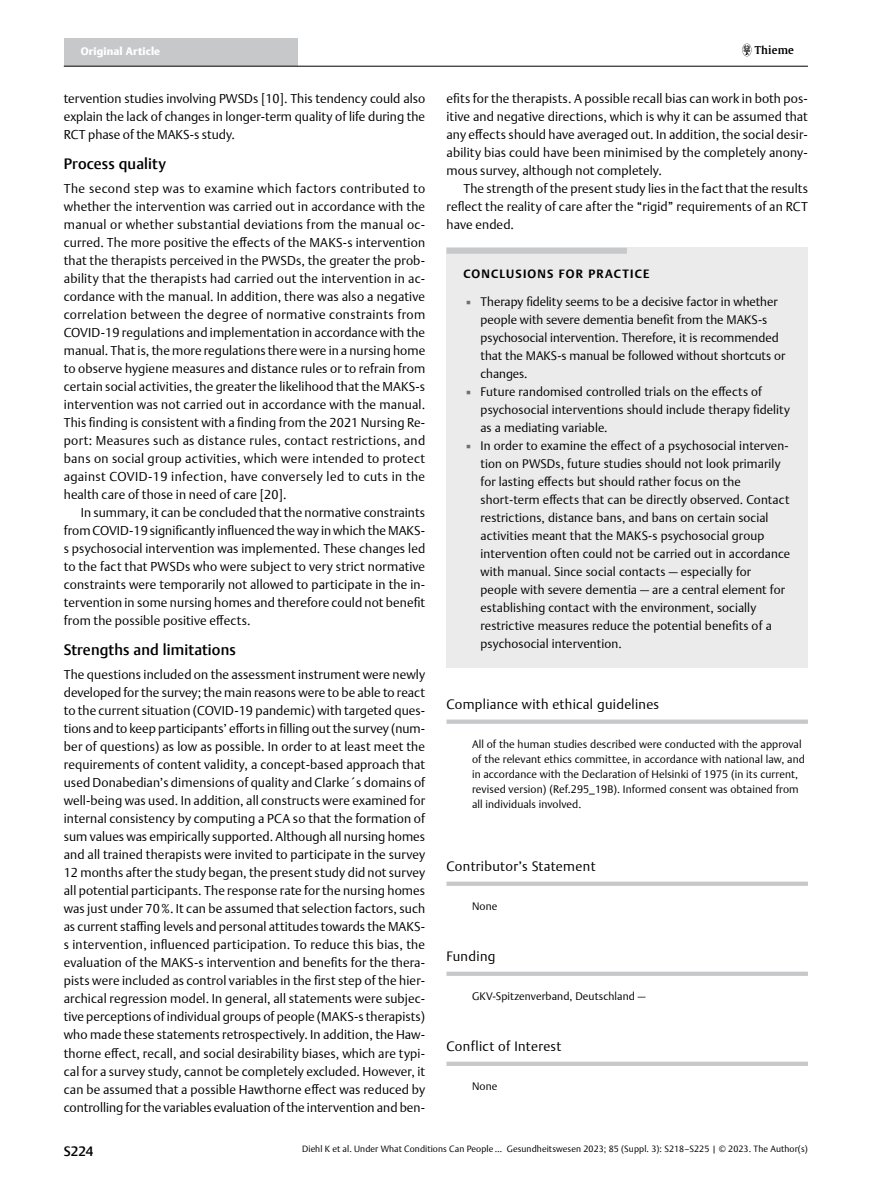
<style>
.page{position:relative;width:893px;height:1191px;background:#fff}
.page>*{position:absolute;margin:0;border:0;box-sizing:border-box;transform-origin:0 0}
.t1{font:500 15px "Thieme Argo 2011";letter-spacing:.01em;color:#000}
.t2{font:300 13.5px "Thieme Argo 2011";letter-spacing:.025em;color:#000}
.t3{font:500 13.5px "Thieme Argo 2011";color:#000}
.t4{font:300 12.75px/18px "Thieme Argo 2011";letter-spacing:.01em;color:#000;text-align:justify}
.t5{font:300 12.3px/18px "Thieme Argo 2011";letter-spacing:.01em;color:#000}
.t6{font:700 12px "Thieme Argo 2011";letter-spacing:.1em;color:#000}
.t7{font:300 10.8px/15px "Thieme Argo 2011";letter-spacing:.01em;color:#000}
.t8{font:900 10.8px "Thieme Argo 2011";letter-spacing:.01em;color:#fff}
.t9{font:600 10.8px "Thieme Gulliver 2011";letter-spacing:.01em;color:#000}
.t10{font:300 9px "Thieme Argo 2011";letter-spacing:.01em;color:#000}
.s1{color:#6d6e71}
</style>
<div class="page">
<div style="left:64px;top:38px;width:234px;height:28px;background:#c7c8ca"></div>
<hr style="left:64px;top:66px;width:744px;height:1px;background:#000">
<svg style="left:742px;top:44px;width:9px;height:12px"></svg>
<div style="left:446px;top:719px;width:362px;height:5px;background:#c7c8ca"></div>
<div style="left:446px;top:881px;width:362px;height:5px;background:#c7c8ca"></div>
<div style="left:446px;top:971px;width:362px;height:5px;background:#c7c8ca"></div>
<div style="left:446px;top:1061px;width:362px;height:5px;background:#c7c8ca"></div>
<div style="left:446px;top:248px;width:362px;height:420px;background:#ebebec"></div>
<div style="left:447px;top:248px;width:180px;height:6px;background:#c7c8ca"></div>
<p class="t8" style="left:81px;top:44px;width:81px">Original Article</p>
<p class="t9" style="left:755px;top:42px;width:40px">Thieme</p>
<p class="t4" style="left:64px;top:89px;width:363px">tervention studies involving PWSDs [10]. This tendency could also explain the lack of changes in longer-term quality of life during the RCT phase of the MAKS-s study.</p>
<p class="t1" style="left:64px;top:154px;width:104px">Process quality</p>
<p class="t4" style="left:64px;top:179px;width:363px">The second step was to examine which factors contributed to whether the intervention was carried out in accordance with the manual or whether substantial deviations from the manual oc&shy;curred. The more positive the effects of the MAKS-s intervention that the therapists perceived in the PWSDs, the greater the prob&shy;ability that the therapists had carried out the intervention in ac&shy;cordance with the manual. In addition, there was also a negative correlation between the degree of normative constraints from COVID-19 regulations and implementation in accordance with the manual. That is, the more regulations there were in a nursing home to observe hygiene measures and distance rules or to refrain from certain social activities, the greater the likelihood that the MAKS-s intervention was not carried out in accordance with the manual.<br>This finding is consistent with a finding from the 2021 Nursing Re&shy;port: Measures such as distance rules, contact restrictions, and bans on social group activities, which were intended to protect against COVID-19 infection, have conversely led to cuts in the health care of those in need of care [20].</p>
<p class="t4" style="left:64px;top:503px;width:363px;text-indent:17px">In summary, it can be concluded that the normative constraints from COVID-19 significantly influenced the way in which the MAKS&shy;s psychosocial intervention was implemented. These changes led to the fact that PWSDs who were subject to very strict normative constraints were temporarily not allowed to participate in the in&shy;tervention in some nursing homes and therefore could not benefit from the possible positive effects.</p>
<p class="t1" style="left:64px;top:640px;width:174px">Strengths and limitations</p>
<p class="t4" style="left:64px;top:665px;width:363px">The questions included on the assessment instrument were newly developed for the survey; the main reasons were to be able to react to the current situation (COVID-19 pandemic) with targeted ques&shy;tions and to keep participants’ efforts in filling out the survey (num&shy;ber of questions) as low as possible. In order to at least meet the requirements of content validity, a concept-based approach that used Donabedian’s dimensions of quality and Clarke´s domains of well-being was used. In addition, all constructs were examined for internal consistency by computing a PCA so that the formation of sum values was empirically supported. Although all nursing homes and all trained therapists were invited to participate in the survey 12 months after the study began, the present study did not survey all potential participants. The response rate for the nursing homes was just under 70%. It can be assumed that selection factors, such as current staffing levels and personal attitudes towards the MAKS&shy;s intervention, influenced participation. To reduce this bias, the evaluation of the MAKS-s intervention and benefits for the thera&shy;pists were included as control variables in the first step of the hier&shy;archical regression model. In general, all statements were subjec&shy;tive perceptions of individual groups of people (MAKS-s therapists) who made these statements retrospectively. In addition, the Haw&shy;thorne effect, recall, and social desirability biases, which are typi&shy;cal for a survey study, cannot be completely excluded. However, it can be assumed that a possible Hawthorne effect was reduced by controlling for the variables evaluation of the intervention and ben-</p>
<p class="t4" style="left:446px;top:89px;width:363px">efits for the therapists. A possible recall bias can work in both pos&shy;itive and negative directions, which is why it can be assumed that any effects should have averaged out. In addition, the social desir&shy;ability bias could have been minimised by the completely anony&shy;mous survey, although not completely.</p>
<p class="t4" style="left:446px;top:179px;width:363px;text-indent:17px">The strength of the present study lies in the fact that the results reflect the reality of care after the “rigid” requirements of an RCT have ended.</p>
<p class="t6" style="left:464px;top:265px;width:186px">CONCLUSIONS FOR PRACTICE</p>
<p class="t5" style="left:481px;top:293px;width:306px;text-indent:-17px"><span class="s1">▪</span> Therapy fidelity seems to be a decisive factor in whether people with severe dementia benefit from the MAKS-s psychosocial intervention. Therefore, it is recommended that the MAKS-s manual be followed without shortcuts or changes.</p>
<p class="t5" style="left:481px;top:382px;width:311px;text-indent:-17px"><span class="s1">▪</span> Future randomised controlled trials on the effects of psychosocial interventions should include therapy fidelity as a mediating variable.</p>
<p class="t5" style="left:481px;top:436px;width:311px;text-indent:-17px"><span class="s1">▪</span> In order to examine the effect of a psychosocial interven&shy;tion on PWSDs, future studies should not look primarily for lasting effects but should rather focus on the short-term effects that can be directly observed. Contact restrictions, distance bans, and bans on certain social activities meant that the MAKS-s psychosocial group intervention often could not be carried out in accordance with manual. Since social contacts — especially for people with severe dementia — are a central element for establishing contact with the environment, socially restrictive measures reduce the potential benefits of a psychosocial intervention.</p>
<p class="t2" style="left:446px;top:695px;width:214px">Compliance with ethical guidelines</p>
<p class="t7" style="left:472px;top:736px;width:334px">All of the human studies described were conducted with the approval of the relevant ethics committee, in accordance with national law, and in accordance with the Declaration of Helsinki of 1975 (in its current, revised version) (Ref.295_19B). Informed consent was obtained from all individuals involved.</p>
<p class="t2" style="left:446px;top:857px;width:151px">Contributor’s Statement</p>
<p class="t7" style="left:472px;top:898px;width:27px">None</p>
<p class="t2" style="left:446px;top:947px;width:50px">Funding</p>
<p class="t7" style="left:472px;top:988px;width:175px">GKV-Spitzenverband, Deutschland —</p>
<p class="t2" style="left:446px;top:1037px;width:116px">Conflict of Interest</p>
<p class="t7" style="left:472px;top:1078px;width:27px">None</p>
<p class="t3" style="left:64px;top:1142px;width:31px">S224</p>
<p class="t10" style="left:302px;top:1143px;width:507px">Diehl K et al. Under What Conditions Can People … Gesundheitswesen 2023; 85 (Suppl. 3): S218–S225 | © 2023. The Author(s)</p>
</div>
